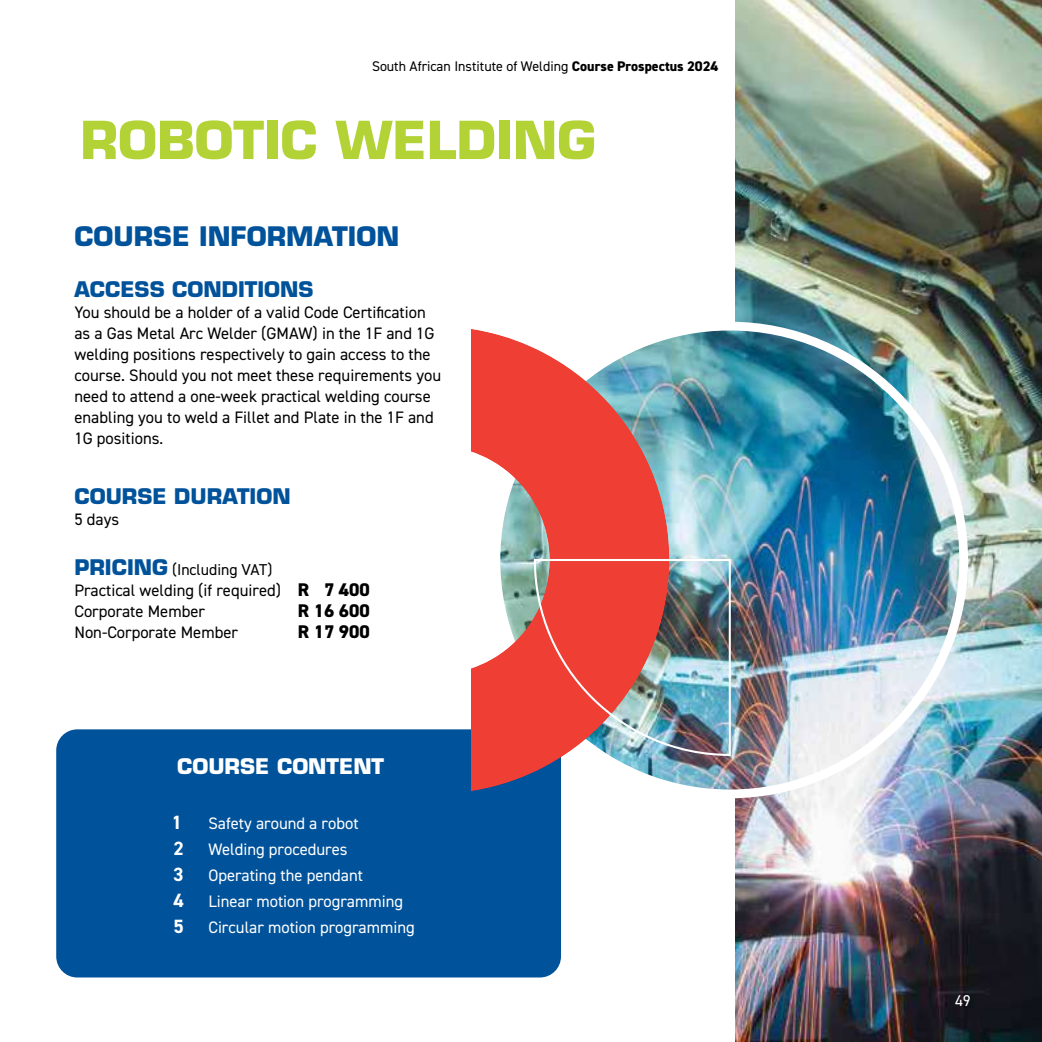
<style>
.page{position:relative;width:1042px;height:1042px;background:#fff}
.page>*{position:absolute;margin:0;border:0;box-sizing:border-box;transform-origin:0 0}
.t1{font:700 51.1px "Eurostile LT Std";color:#b3d235}
.t2{font:700 26.25px "Eurostile LT Std";color:#00529a}
.t3{font:700 21px "Eurostile LT Std";color:#00529a}
.t4{font:700 21px "Eurostile LT Std";color:#fff}
.t5{font:700 19.25px "DIN2014";color:#fff}
.t6{font:800 18.38px "DIN2014";color:#000}
.t7{font:16.62px/21px "DIN2014";color:#000}
.t8{font:16.62px "DIN2014";color:#fff}
.t9{font:15.75px "DIN2014";color:#000}
.t10{font:15.75px "DIN2014";color:#fff}
.t11{font:14px "DIN2014";color:#000}
.s1{font-weight:800}
.s2{font-size:15.75px}
.s3{font-family:"Eurostile LT Std";font-weight:700;font-size:21px;color:#00529a}
.s4{font-weight:800;font-size:18.38px}
</style>
<div class="page">
<div style="left:56px;top:729px;width:505px;height:248px;background:#00529a;border-radius:21px"></div>
<img style="left:735px;top:0;width:307px;height:1042px">
<img style="left:496px;top:326px;width:467px;height:468px;border-radius:234px">
<svg style="left:471px;top:329px;width:198px;height:462px;fill:#ef3e33"></svg>
<img style="left:534px;top:559px;width:197px;height:197px">
<p class="t11" style="left:372px;top:58px;width:348px">South African Institute of Welding <span class="s1">Course Prospectus 2024</span></p>
<h1 class="t1" style="left:80px;top:109px;width:517px">ROBOTIC WELDING</h1>
<h2 class="t2" style="left:74px;top:220px;width:326px">COURSE INFORMATION</h2>
<p class="t3" style="left:74px;top:276px;width:241px">ACCESS CONDITIONS</p>
<p class="t7" style="left:74px;top:301px;width:368px">You should be a holder of a valid Code Certification as a Gas Metal Arc Welder (GMAW) in the 1F and 1G welding positions respectively to gain access to the course. Should you not meet these requirements you need to attend a one-week practical welding course enabling you to weld a Fillet and Plate in the 1F and 1G positions<span class="s2">.</span></p>
<p class="t3" style="left:74px;top:483px;width:218px">COURSE DURATION</p>
<p class="t7" style="left:74px;top:508px;width:46px">5 days</p>
<p class="t9" style="left:74px;top:559px;width:199px"><span class="s3">PRICING</span> (Including VAT)</p>
<p class="t7" style="left:74px;top:579px;width:297px">Practical welding (if required) <span class="s4">R 7 400<br></span>Corporate Member</p>
<p class="t6" style="left:298px;top:598px;width:74px">R 16 600</p>
<p class="t7" style="left:74px;top:621px;width:165px">Non-Corporate Member</p>
<p class="t6" style="left:298px;top:619px;width:74px">R 17 900</p>
<p class="t4" style="left:177px;top:754px;width:208px">COURSE CONTENT</p>
<p class="t5" style="left:174px;top:809px;width:8px">1</p>
<p class="t8" style="left:208px;top:813px;width:152px">Safety around a robot</p>
<p class="t5" style="left:174px;top:835px;width:12px">2</p>
<p class="t8" style="left:208px;top:839px;width:141px">Welding procedures</p>
<p class="t5" style="left:174px;top:861px;width:11px">3</p>
<p class="t8" style="left:208px;top:865px;width:156px">Operating the pendant</p>
<p class="t5" style="left:174px;top:887px;width:12px">4</p>
<p class="t8" style="left:208px;top:891px;width:196px">Linear motion programming</p>
<p class="t5" style="left:174px;top:913px;width:12px">5</p>
<p class="t8" style="left:208px;top:917px;width:208px">Circular motion programming</p>
<p class="t10" style="left:955px;top:991px;width:17px">49</p>
</div>
